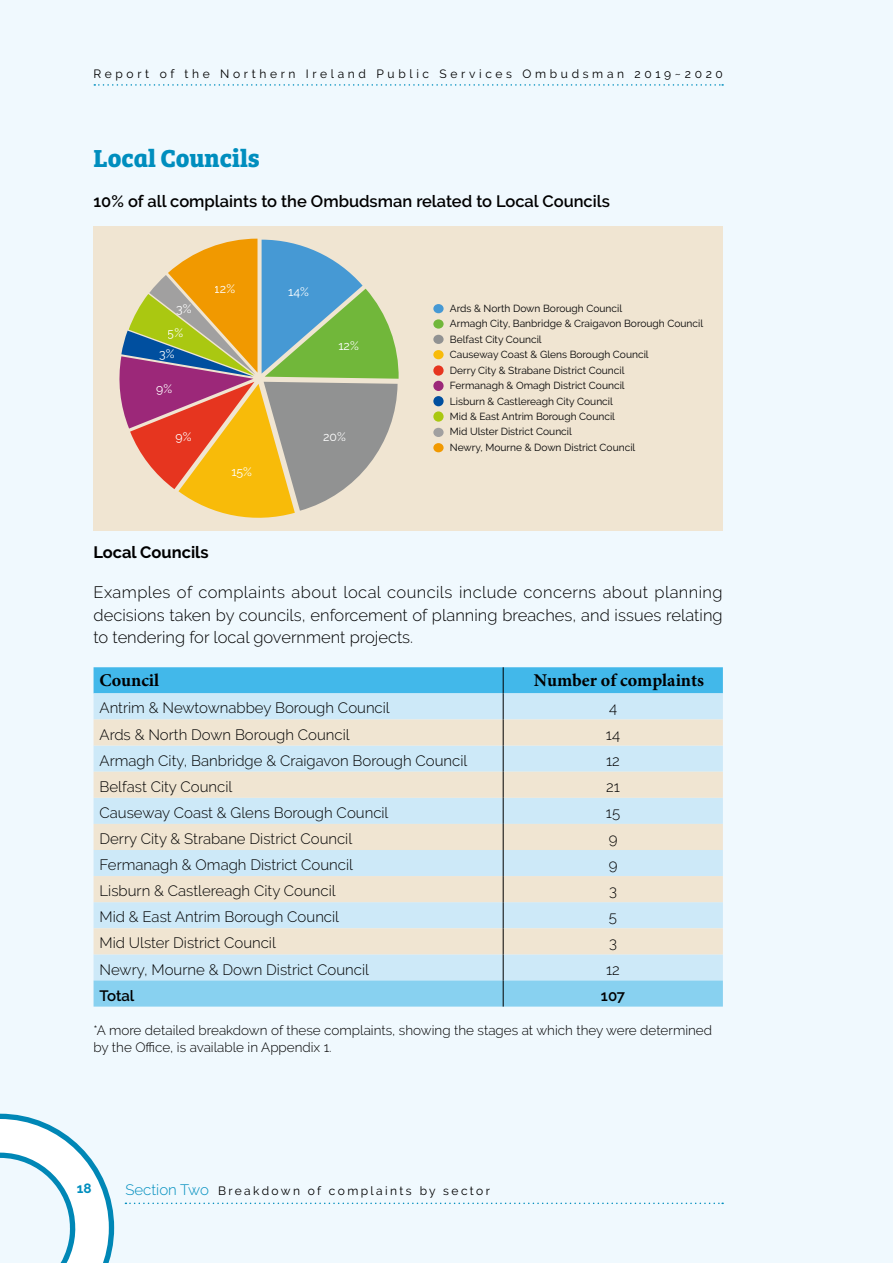
<style>
.page{position:relative;width:893px;height:1263px;background:#f0f9fe}
.page>*{position:absolute;margin:0;border:0;box-sizing:border-box;transform-origin:0 0}
.t1{font:700 25.5px "Bree Serif";color:#008ebe}
.t2{font:700 18px "Minion Pro";color:#000}
.t3{font:300 16.5px/22.5px "Raleway";color:#000;text-align:justify}
.t4{font:600 16.5px "Raleway";color:#000}
.t5{font:700 16.5px "Raleway";color:#000}
.t6{font:300 15px "Raleway";color:#000}
.t7{font:600 15px "Raleway";letter-spacing:-.005em;color:#000}
.t8{font:300 13.5px/16.5px "Raleway";color:#000}
.t9{font:700 13.5px "Raleway";color:#008ebe}
.t10{font:12.3px/23.7px "Raleway";color:#fff}
.t11{font:12px "Raleway";letter-spacing:.305em;color:#000}
.t12{font:12px "Raleway";letter-spacing:.2em;color:#000}
.t13{font:10.2px/15.5px "Raleway";color:#020203}
.s1{font-weight:300;font-size:15px;color:#008ebe}
</style>
<div class="page">
<svg style="left:0;top:1114px;width:114px;height:149px"></svg>
<svg style="left:125px;top:1202px;width:598px;height:2px"></svg>
<svg style="left:94px;top:84px;width:629px;height:2px"></svg>
<div style="left:94px;top:227px;width:629px;height:304px;background:#f0e5d2"></div>
<svg style="left:119px;top:239px;width:280px;height:279px"></svg>
<div style="left:433px;top:304px;width:11px;height:9px;background:#4699d4;border-radius:50%"></div>
<div style="left:433px;top:319px;width:11px;height:10px;background:#71b73a;border-radius:50%"></div>
<div style="left:433px;top:335px;width:11px;height:9px;background:#919292;border-radius:50%"></div>
<div style="left:433px;top:350px;width:11px;height:9px;background:#f8bb09;border-radius:50%"></div>
<div style="left:433px;top:365px;width:11px;height:11px;background:#e6351f;border-radius:50%"></div>
<div style="left:433px;top:381px;width:11px;height:10px;background:#9c2879;border-radius:50%"></div>
<div style="left:433px;top:396px;width:11px;height:10px;background:#004f9f;border-radius:50%"></div>
<div style="left:433px;top:411px;width:11px;height:11px;background:#aac811;border-radius:50%"></div>
<div style="left:433px;top:428px;width:11px;height:9px;background:#a1a0a0;border-radius:50%"></div>
<div style="left:433px;top:443px;width:11px;height:9px;background:#f19900;border-radius:50%"></div>
<svg style="left:94px;top:667px;width:629px;height:339px;background:#cae1e7"></svg>
<p class="t11" style="left:94px;top:67px;width:631px">Report of the Northern Ireland Public Services Ombudsman 2019~2020</p>
<h1 class="t1" style="left:94px;top:138px;width:168px">Local Councils</h1>
<p class="t4" style="left:94px;top:191px;width:518px">10% of all complaints to the Ombudsman related to Local Councils</p>
<p class="t10" style="left:168px;top:297px;width:25px;text-indent:8px">3%<br>5%</p>
<p class="t10" style="left:159px;top:342px;width:17px">3%</p>
<p class="t10" style="left:156px;top:376px;width:17px">9%</p>
<p class="t10" style="left:176px;top:424px;width:17px">9%</p>
<p class="t10" style="left:215px;top:277px;width:22px">12%</p>
<p class="t10" style="left:231px;top:460px;width:22px">15%</p>
<p class="t10" style="left:288px;top:279px;width:22px">14%</p>
<p class="t10" style="left:338px;top:333px;width:22px">12%</p>
<p class="t10" style="left:323px;top:424px;width:24px">20%</p>
<p class="t13" style="left:450px;top:300px;width:255px">Ards &amp; North Down Borough Council<br>Armagh City, Banbridge &amp; Craigavon Borough Council Belfast City Council<br>Causeway Coast &amp; Glens Borough Council<br>Derry City &amp; Strabane District Council<br>Fermanagh &amp; Omagh District Council<br>Lisburn &amp; Castlereagh City Council<br>Mid &amp; East Antrim Borough Council<br>Mid Ulster District Council<br>Newry, Mourne &amp; Down District Council</p>
<p class="t5" style="left:94px;top:542px;width:117px">Local Councils</p>
<p class="t3" style="left:94px;top:581px;width:631px">Examples of complaints about local councils include concerns about planning decisions taken by councils, enforcement of planning breaches, and issues relating to tendering for local government projects.</p>
<p class="t2" style="left:100px;top:668px;width:61px">Council</p>
<p class="t2" style="left:534px;top:668px;width:172px">Number of complaints</p>
<p class="t6" style="left:100px;top:699px;width:292px">Antrim &amp; Newtownabbey Borough Council</p>
<p class="t6" style="left:609px;top:699px;width:10px">4</p>
<p class="t6" style="left:100px;top:725px;width:252px">Ards &amp; North Down Borough Council</p>
<p class="t6" style="left:606px;top:725px;width:16px">14</p>
<p class="t6" style="left:100px;top:752px;width:369px">Armagh City, Banbridge &amp; Craigavon Borough Council</p>
<p class="t6" style="left:606px;top:752px;width:15px">12</p>
<p class="t6" style="left:100px;top:778px;width:134px">Belfast City Council</p>
<p class="t6" style="left:606px;top:778px;width:15px">21</p>
<p class="t6" style="left:100px;top:804px;width:290px">Causeway Coast &amp; Glens Borough Council</p>
<p class="t6" style="left:606px;top:804px;width:16px">15</p>
<p class="t6" style="left:100px;top:830px;width:254px">Derry City &amp; Strabane District Council</p>
<p class="t6" style="left:609px;top:830px;width:10px">9</p>
<p class="t6" style="left:100px;top:856px;width:255px">Fermanagh &amp; Omagh District Council</p>
<p class="t6" style="left:609px;top:856px;width:10px">9</p>
<p class="t6" style="left:100px;top:882px;width:238px">Lisburn &amp; Castlereagh City Council</p>
<p class="t6" style="left:609px;top:882px;width:9px">3</p>
<p class="t6" style="left:100px;top:908px;width:241px">Mid &amp; East Antrim Borough Council</p>
<p class="t6" style="left:609px;top:908px;width:10px">5</p>
<p class="t6" style="left:100px;top:934px;width:178px">Mid Ulster District Council</p>
<p class="t6" style="left:609px;top:934px;width:9px">3</p>
<p class="t6" style="left:100px;top:960px;width:271px">Newry, Mourne &amp; Down District Council</p>
<p class="t6" style="left:606px;top:960px;width:15px">12</p>
<p class="t7" style="left:100px;top:987px;width:36px">Total</p>
<p class="t7" style="left:601px;top:987px;width:26px">107</p>
<p class="t8" style="left:94px;top:1022px;width:620px">*A more detailed breakdown of these complaints, showing the stages at which they were determined by the Office, is available in Appendix 1.</p>
<p class="t9" style="left:77px;top:1181px;width:16px">18</p>
<p class="t12" style="left:125px;top:1184px;width:366px"><span class="s1">Section Two</span> Breakdown of complaints by sector</p>
</div>
